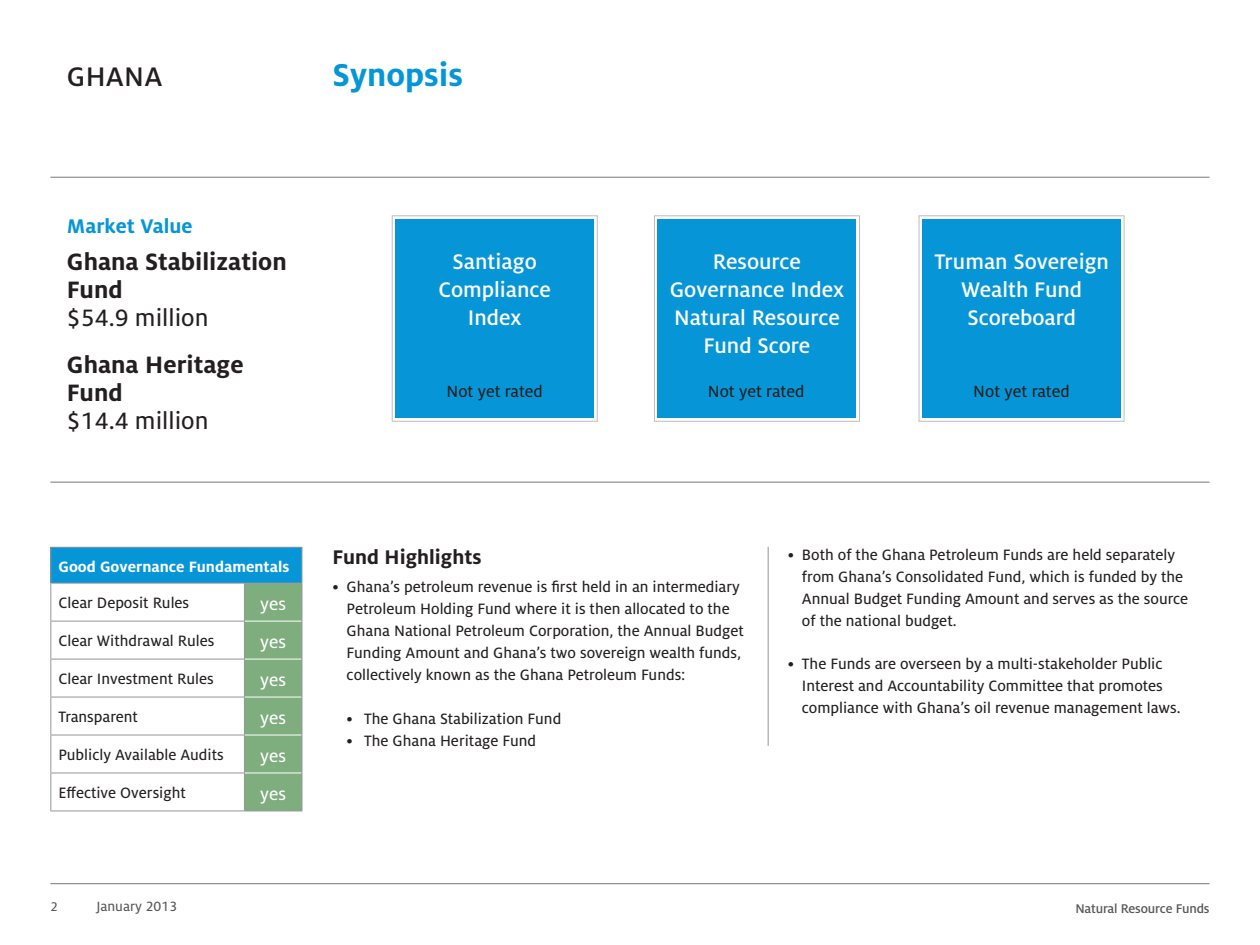
<style>
.page{position:relative;width:1260px;height:945px;background:#fff}
.page>*{position:absolute;margin:0;border:0;box-sizing:border-box;transform-origin:0 0}
.page_head{font:700 35px "Milo OT";color:#0696d7}
.t1{font:500 29.75px "Milo OT";letter-spacing:.01em;color:#231f20}
.Fund_name{font:700 26.25px/28px "Milo OT";color:#231f20}
.fund_value{font:26.25px "Milo OT Text";color:#231f20}
.fund_box_head{font:500 23.45px/28px "Milo OT";color:#fff;text-align:center}
.black_sub_head{font:700 21.88px "Milo OT";color:#231f20}
.fund_header{font:700 21.88px "Milo OT";color:#0696d7}
.Good_Gov_yes_no{font:19.25px "Milo OT Text";color:#fff}
.not_rated{font:18.03px "Milo OT Text";color:#231f20}
.body_and_bullets{font:16.62px/21.9px "Milo OT Text";color:#231f20}
.Good_Gov__body{font:16.62px "Milo OT Text";color:#231f20}
.Good_Gov__Fundamenta{font:700 16.62px "Milo OT";color:#fff}
.t2{font:14.88px "Milo OT Text";color:#57585a}
.t3{font:500 14px "Milo OT";letter-spacing:-.01em;color:#57585a}
.pagination_black{font:14px "Milo OT Text";color:#57585a}
</style>
<div class="page">
<div style="left:922px;top:219px;width:199px;height:198px;background:#0696d7"></div>
<div style="left:658px;top:219px;width:198px;height:198px;background:#0696d7"></div>
<div style="left:396px;top:219px;width:198px;height:198px;background:#0696d7"></div>
<div style="left:919px;top:215px;width:205px;height:207px;border:1px solid #bcbdc0"></div>
<div style="left:654px;top:215px;width:206px;height:207px;border:1px solid #bcbdc0"></div>
<div style="left:392px;top:215px;width:206px;height:207px;border:1px solid #bcbdc0"></div>
<hr style="left:50px;top:883px;width:1160px;height:1px;background:#76787b">
<hr style="left:768px;top:547px;width:1px;height:199px;background:#939598">
<hr style="left:50px;top:177px;width:1160px;height:1px;background:#76787b">
<hr style="left:50px;top:482px;width:1160px;height:1px;background:#76787b">
<div style="left:51px;top:547px;width:251px;height:36px;background:#0696d7"></div>
<div style="left:245px;top:584px;width:57px;height:227px;background:#7ead7e"></div>
<hr style="left:50px;top:547px;width:194px;height:1px;background:#939598">
<hr style="left:50px;top:548px;width:1px;height:35px;background:#939598">
<hr style="left:244px;top:547px;width:58px;height:1px;background:#939598">
<hr style="left:302px;top:548px;width:1px;height:35px;background:#939598">
<hr style="left:50px;top:583px;width:194px;height:1px;background:#939598">
<hr style="left:50px;top:584px;width:1px;height:37px;background:#939598">
<hr style="left:244px;top:583px;width:58px;height:1px;background:#939598">
<hr style="left:244px;top:584px;width:1px;height:37px;background:#939598">
<hr style="left:302px;top:584px;width:1px;height:37px;background:#939598">
<hr style="left:50px;top:621px;width:195px;height:1px;background:#939598">
<hr style="left:50px;top:622px;width:1px;height:37px;background:#939598">
<hr style="left:50px;top:659px;width:195px;height:1px;background:#939598">
<hr style="left:50px;top:660px;width:1px;height:37px;background:#939598">
<hr style="left:50px;top:697px;width:195px;height:1px;background:#939598">
<hr style="left:50px;top:697px;width:1px;height:38px;background:#939598">
<hr style="left:244px;top:697px;width:1px;height:38px;background:#939598">
<hr style="left:302px;top:697px;width:1px;height:38px;background:#939598">
<hr style="left:50px;top:735px;width:195px;height:1px;background:#939598">
<hr style="left:50px;top:735px;width:1px;height:38px;background:#939598">
<hr style="left:50px;top:773px;width:195px;height:1px;background:#939598">
<hr style="left:50px;top:773px;width:1px;height:38px;background:#939598">
<hr style="left:50px;top:811px;width:194px;height:1px;background:#939598">
<hr style="left:245px;top:735px;width:57px;height:1px;background:#fff">
<hr style="left:244px;top:735px;width:1px;height:38px;background:#939598">
<hr style="left:302px;top:735px;width:1px;height:38px;background:#939598">
<hr style="left:245px;top:621px;width:57px;height:1px;background:#fff">
<hr style="left:245px;top:659px;width:57px;height:1px;background:#fff">
<hr style="left:245px;top:697px;width:57px;height:1px;background:#fff">
<hr style="left:244px;top:622px;width:1px;height:37px;background:#939598">
<hr style="left:302px;top:621px;width:1px;height:38px;background:#939598">
<hr style="left:244px;top:660px;width:1px;height:37px;background:#939598">
<hr style="left:302px;top:659px;width:1px;height:38px;background:#939598">
<hr style="left:245px;top:773px;width:57px;height:1px;background:#fff">
<hr style="left:244px;top:773px;width:1px;height:38px;background:#939598">
<hr style="left:302px;top:773px;width:1px;height:38px;background:#939598">
<hr style="left:244px;top:811px;width:58px;height:1px;background:#939598">
<h2 class="t1" style="left:67px;top:60px;width:97px">GHANA</h2>
<p class="page_head" style="left:333px;top:55px;width:132px">Synopsis</p>
<p class="fund_header" style="left:67px;top:214px;width:127px">Market Value</p>
<p class="Fund_name" style="left:67px;top:247px;width:221px">Ghana Stabilization<br>Fund</p>
<p class="fund_value" style="left:67px;top:303px;width:143px">$54.9 million</p>
<p class="Fund_name" style="left:67px;top:350px;width:178px">Ghana Heritage<br>Fund</p>
<p class="fund_value" style="left:67px;top:406px;width:143px">$14.4 million</p>
<p class="fund_box_head" style="left:453px;top:248px;width:86px">Santiago</p>
<p class="fund_box_head" style="left:438px;top:276px;width:114px">Compliance</p>
<p class="fund_box_head" style="left:468px;top:304px;width:55px">Index</p>
<p class="fund_box_head" style="left:670px;top:248px;width:176px">Resource<br>Governance Index<br>Natural Resource<br>Fund Score</p>
<p class="fund_box_head" style="left:934px;top:248px;width:176px">Truman Sovereign<br>Wealth Fund</p>
<p class="fund_box_head" style="left:967px;top:304px;width:110px">Scoreboard</p>
<p class="not_rated" style="left:447px;top:382px;width:98px">Not yet rated</p>
<p class="not_rated" style="left:708px;top:382px;width:98px">Not yet rated</p>
<p class="not_rated" style="left:973px;top:382px;width:98px">Not yet rated</p>
<p class="Good_Gov__Fundamenta" style="left:58px;top:557px;width:232px">Good Governance Fundamentals</p>
<p class="Good_Gov__body" style="left:58px;top:593px;width:132px">Clear Deposit Rules</p>
<p class="Good_Gov_yes_no" style="left:260px;top:593px;width:27px">yes</p>
<p class="Good_Gov__body" style="left:58px;top:631px;width:158px">Clear Withdrawal Rules</p>
<p class="Good_Gov_yes_no" style="left:260px;top:631px;width:27px">yes</p>
<p class="Good_Gov__body" style="left:58px;top:669px;width:157px">Clear Investment Rules</p>
<p class="Good_Gov_yes_no" style="left:260px;top:669px;width:27px">yes</p>
<p class="Good_Gov__body" style="left:58px;top:707px;width:81px">Transparent</p>
<p class="Good_Gov_yes_no" style="left:260px;top:707px;width:27px">yes</p>
<p class="Good_Gov__body" style="left:58px;top:745px;width:167px">Publicly Available Audits</p>
<p class="Good_Gov_yes_no" style="left:260px;top:745px;width:27px">yes</p>
<p class="Good_Gov__body" style="left:58px;top:783px;width:129px">Effective Oversight</p>
<p class="Good_Gov_yes_no" style="left:260px;top:783px;width:27px">yes</p>
<p class="pagination_black" style="left:50px;top:899px;width:9px">2</p>
<p class="t2" style="left:96px;top:898px;width:82px">January 2013</p>
<p class="black_sub_head" style="left:333px;top:545px;width:150px">Fund Highlights</p>
<p class="body_and_bullets" style="left:347px;top:576px;width:399px;text-indent:-14px">• Ghana’s petroleum revenue is first held in an intermediary Petroleum Holding Fund where it is then allocated to the Ghana National Petroleum Corporation, the Annual Budget Funding Amount and Ghana’s two sovereign wealth funds, collectively known as the Ghana Petroleum Funds:</p>
<p class="body_and_bullets" style="left:347px;top:708px;width:216px">• The Ghana Stabilization Fund</p>
<p class="body_and_bullets" style="left:347px;top:729px;width:191px">• The Ghana Heritage Fund</p>
<p class="body_and_bullets" style="left:802px;top:544px;width:388px;text-indent:-14px">• Both of the Ghana Petroleum Funds are held separately from Ghana’s Consolidated Fund, which is funded by the Annual Budget Funding Amount and serves as the source of the national budget.</p>
<p class="body_and_bullets" style="left:802px;top:653px;width:380px;text-indent:-14px">• The Funds are overseen by a multi-stakeholder Public<br>Interest and Accountability Committee that promotes compliance with Ghana’s oil revenue management laws.</p>
<p class="t3" style="left:1075px;top:901px;width:136px">Natural Resource Funds</p>
</div>
